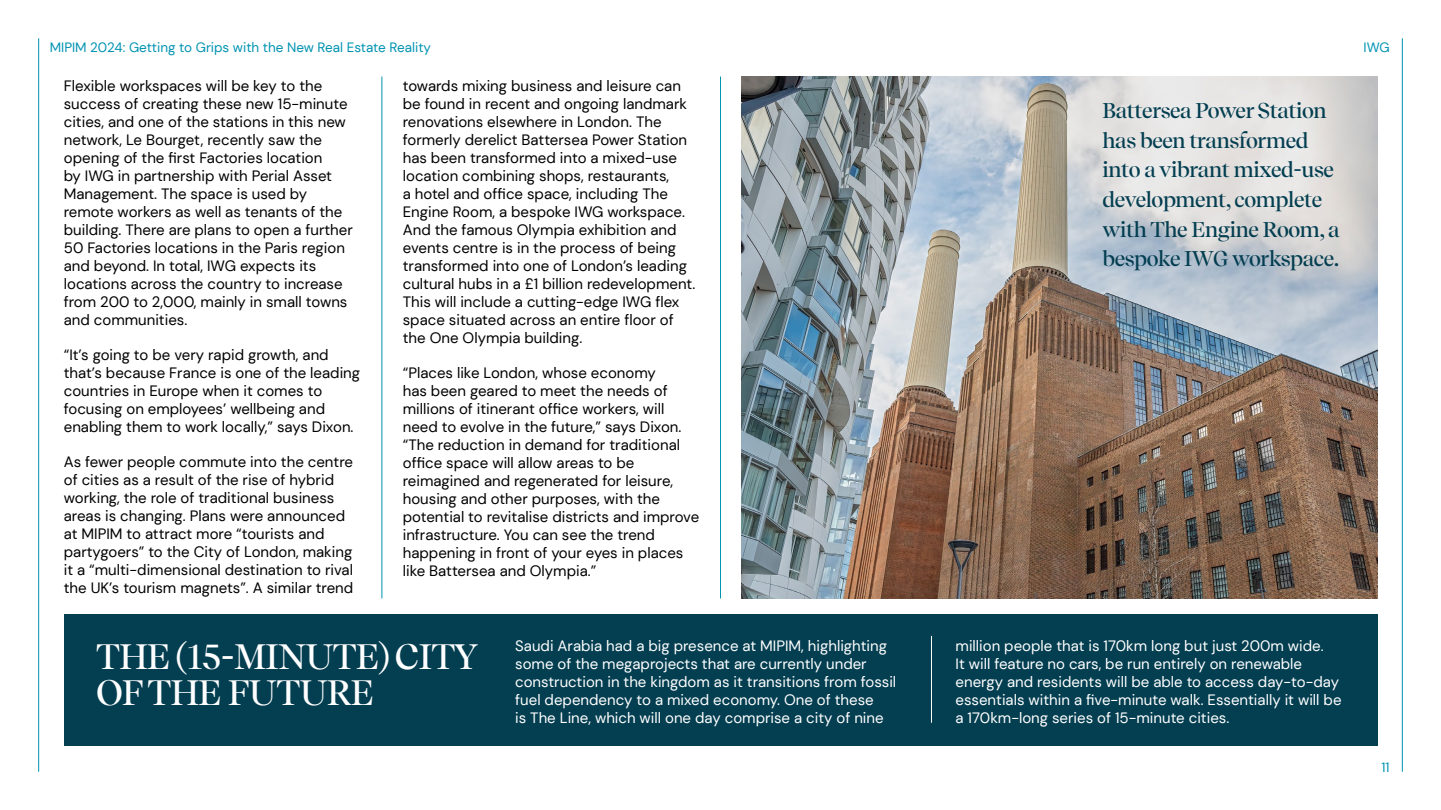
<style>
.page{position:relative;width:1441px;height:810px;background:#fff}
.page>*{position:absolute;margin:0;border:0;box-sizing:border-box;transform-origin:0 0}
.t1{font:500 35.25px/36px "Recife Display";letter-spacing:-.02em;color:#fff}
.t2{font:500 21.3px/29.7px "Recife Display";letter-spacing:-.02em;color:#033e51}
.t3{font:15px/18px "DM Sans";color:#000}
.t4{font:15px/18px "DM Sans";color:#fff}
.t5{font:13.5px "DM Sans";color:#0093b2}
</style>
<div class="page">
<hr style="left:38px;top:38px;width:1px;height:734px;background:#0093b2">
<hr style="left:1401px;top:38px;width:1px;height:734px;background:#0093b2">
<img style="left:741px;top:77px;width:635px;height:521px">
<hr style="left:720px;top:77px;width:1px;height:521px;background:#0093b2">
<hr style="left:381px;top:77px;width:1px;height:521px;background:#0093b2">
<div style="left:64px;top:614px;width:1312px;height:132px;background:#033e51"></div>
<hr style="left:931px;top:636px;width:1px;height:87px;background:#fff">
<p class="t5" style="left:50px;top:39px;width:383px">MIPIM 2024: Getting to Grips with the New Real Estate Reality</p>
<p class="t5" style="left:1363px;top:39px;width:28px">IWG</p>
<p class="t3" style="left:64px;top:77px;width:290px">Flexible workspaces will be key to the success of creating these new 15-minute cities, and one of the stations in this new network, Le Bourget, recently saw the opening of the first Factories location<br>by IWG in partnership with Perial Asset Management. The space is used by remote workers as well as tenants of the building. There are plans to open a further 50 Factories locations in the Paris region and beyond. In total, IWG expects its locations across the country to increase from 200 to 2,000, mainly in small towns and communities.</p>
<p class="t3" style="left:64px;top:346px;width:298px">“It’s going to be very rapid growth, and that’s because France is one of the leading countries in Europe when it comes to focusing on employees’ wellbeing and enabling them to work locally,” says Dixon.</p>
<p class="t3" style="left:64px;top:453px;width:291px">As fewer people commute into the centre of cities as a result of the rise of hybrid working, the role of traditional business areas is changing. Plans were announced at MIPIM to attract more “tourists and partygoers” to the City of London, making it a “multi-dimensional destination to rival the UK’s tourism magnets”. A similar trend</p>
<p class="t3" style="left:403px;top:77px;width:294px">towards mixing business and leisure can be found in recent and ongoing landmark renovations elsewhere in London. The formerly derelict Battersea Power Station has been transformed into a mixed-use location combining shops, restaurants,<br>a hotel and office space, including The Engine Room, a bespoke IWG workspace.<br>And the famous Olympia exhibition and events centre is in the process of being transformed into one of London’s leading cultural hubs in a £1 billion redevelopment.<br>This will include a cutting-edge IWG flex space situated across an entire floor of the One Olympia building.</p>
<p class="t3" style="left:403px;top:364px;width:298px">“Places like London, whose economy<br>has been geared to meet the needs of millions of itinerant office workers, will need to evolve in the future,” says Dixon. “The reduction in demand for traditional office space will allow areas to be reimagined and regenerated for leisure, housing and other purposes, with the potential to revitalise districts and improve infrastructure. You can see the trend happening in front of your eyes in places like Battersea and Olympia.”</p>
<h2 class="t2" style="left:1102px;top:95px;width:239px">Battersea Power Station has been transformed into a vibrant mixed-use development, complete with The Engine Room, a bespoke IWG workspace.</h2>
<h1 class="t1" style="left:96px;top:637px;width:383px">THE (15-MINUTE) CITY<br>OF THE FUTURE</h1>
<p class="t4" style="left:515px;top:636px;width:382px">Saudi Arabia had a big presence at MIPIM, highlighting some of the megaprojects that are currently under construction in the kingdom as it transitions from fossil fuel dependency to a mixed economy. One of these<br>is The Line, which will one day comprise a city of nine</p>
<p class="t4" style="left:955px;top:636px;width:387px">million people that is 170km long but just 200m wide.<br>It will feature no cars, be run entirely on renewable energy and residents will be able to access day-to-day essentials within a five-minute walk. Essentially it will be a 170km-long series of 15-minute cities.</p>
<p class="t5" style="left:1381px;top:759px;width:10px">11</p>
</div>
